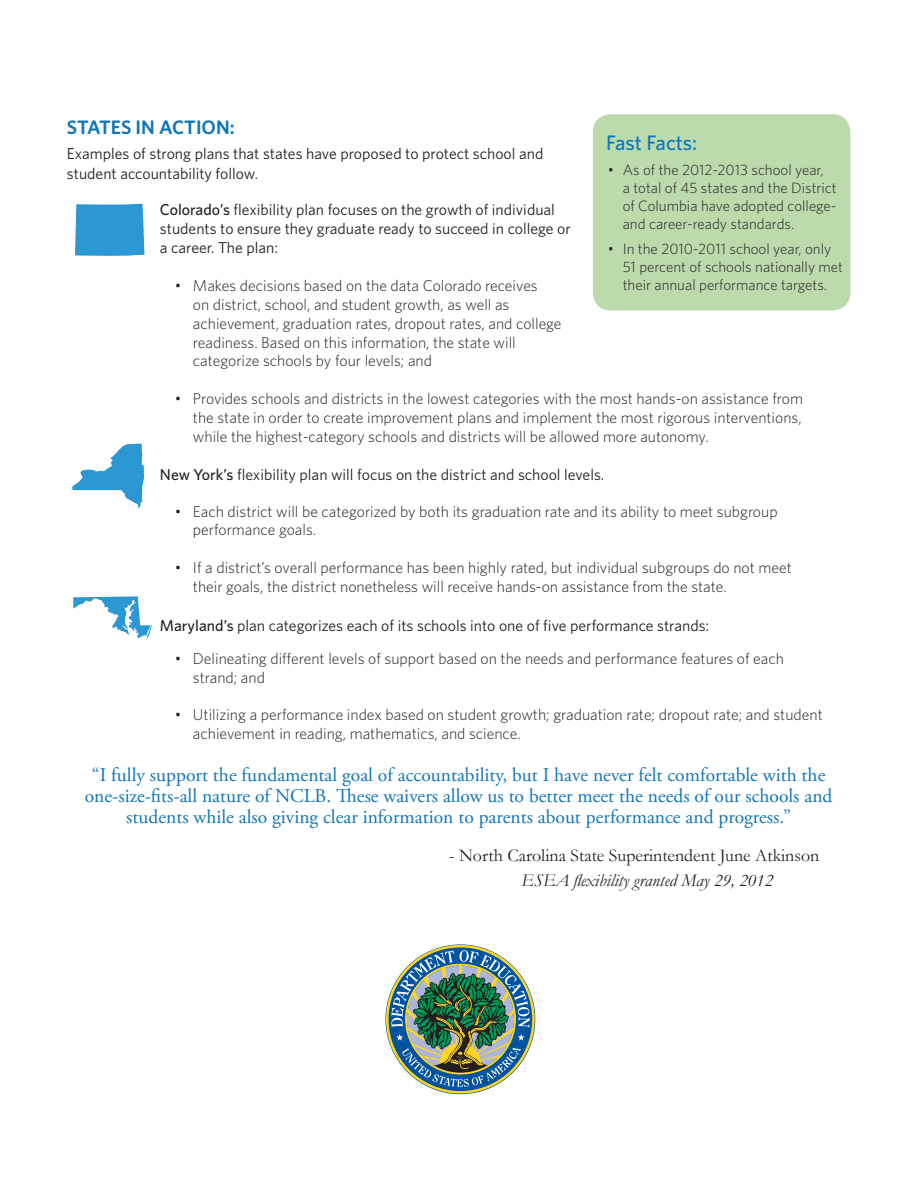
<style>
.page{position:relative;width:918px;height:1188px;background:#fff}
.page>*{position:absolute;margin:0;border:0;box-sizing:border-box;transform-origin:0 0}
.t1{font:500 21px "Whitney";color:#1076b9}
.t2{font:19.5px/21px "Adobe Garamond Pro";color:#1076b9;text-align:center}
.t3{font:600 19.5px "Whitney";color:#1076b9}
.t4{font:18px/24.8px "Garamond";color:#231f20}
.t5{font:300 15.75px/18.9px "Whitney";color:#231f20}
.t6{font:15.75px/18.9px "Whitney";color:#231f20}
.t7{font:300 15px/18px "Whitney";color:#231f20}
.s1{font-weight:500}
.s2{font-style:italic}
</style>
<div class="page">
<div style="left:75px;top:204px;width:69px;height:52px;background:#2b97d3"></div>
<svg style="left:72px;top:444px;width:72px;height:65px"></svg>
<svg style="left:73px;top:596px;width:79px;height:43px"></svg>
<div style="left:593px;top:114px;width:257px;height:197px;background:#bcdaac;border-radius:18px"></div>
<div style="left:386px;top:945px;width:149px;height:149px;border:3px solid #ffd521;border-radius:50%"></div>
<svg style="left:391px;top:950px;width:139px;height:137px"></svg>
<div style="left:405px;top:964px;width:111px;height:111px;border:2px solid #ffd521;border-radius:50%"></div>
<h2 class="t3" style="left:67px;top:115px;width:169px">STATES IN ACTION:</h2>
<p class="t6" style="left:67px;top:144px;width:478px;line-height:19.5px">Examples of strong plans that states have proposed to protect school and student accountability follow.</p>
<p class="t6" style="left:160px;top:200px;width:412px"><span class="s1">Colorado’s</span> flexibility plan focuses on the growth of individual students to ensure they graduate ready to succeed in college or a career. The plan:</p>
<p class="t5" style="left:193px;top:275px;width:370px;text-indent:-18px">• Makes decisions based on the data Colorado receives<br>on district, school, and student growth, as well as achievement, graduation rates, dropout rates, and college readiness. Based on this information, the state will categorize schools by four levels; and</p>
<p class="t5" style="left:193px;top:389px;width:612px;text-align:justify;text-indent:-18px">• Provides schools and districts in the lowest categories with the most hands-on assistance from the state in order to create improvement plans and implement the most rigorous interventions, while the highest-category schools and districts will be allowed more autonomy.</p>
<p class="t6" style="left:160px;top:465px;width:446px"><span class="s1">New York’s</span> flexibility plan will focus on the district and school levels.</p>
<p class="t5" style="left:193px;top:501px;width:586px;text-indent:-18px">• Each district will be categorized by both its graduation rate and its ability to meet subgroup performance goals.</p>
<p class="t5" style="left:193px;top:558px;width:600px;text-indent:-18px">• If a district’s overall performance has been highly rated, but individual subgroups do not meet their goals, the district nonetheless will receive hands-on assistance from the state.</p>
<p class="t6" style="left:160px;top:616px;width:551px"><span class="s1">Maryland’s</span> plan categorizes each of its schools into one of five performance strands:</p>
<p class="t5" style="left:193px;top:648px;width:593px;text-indent:-18px">• Delineating different levels of support based on the needs and performance features of each strand; and</p>
<p class="t5" style="left:193px;top:705px;width:631px;text-indent:-18px">• Utilizing a performance index based on student growth; graduation rate; dropout rate; and student achievement in reading, mathematics, and science.</p>
<p class="t2" style="left:85px;top:765px;width:749px">“I fully support the fundamental goal of accountability, but I have never felt comfortable with the one-size-fits-all nature of NCLB. These waivers allow us to better meet the needs of our schools and students while also giving clear information to parents about performance and progress.”</p>
<p class="t4" style="left:522px;top:843px;width:299px;text-indent:-73px">- North Carolina State Superintendent June Atkinson<br><span class="s2">ESEA flexibility granted May 29, 2012</span></p>
<h3 class="t1" style="left:606px;top:129px;width:92px">Fast Facts:</h3>
<p class="t7" style="left:623px;top:160px;width:215px;text-indent:-15px">• As of the 2012-2013 school year,<br>a total of 45 states and the District of Columbia have adopted college&shy;and career-ready standards.</p>
<p class="t7" style="left:623px;top:239px;width:222px;text-indent:-15px">• In the 2010-2011 school year, only<br>51 percent of schools nationally met their annual performance targets.</p>
</div>
